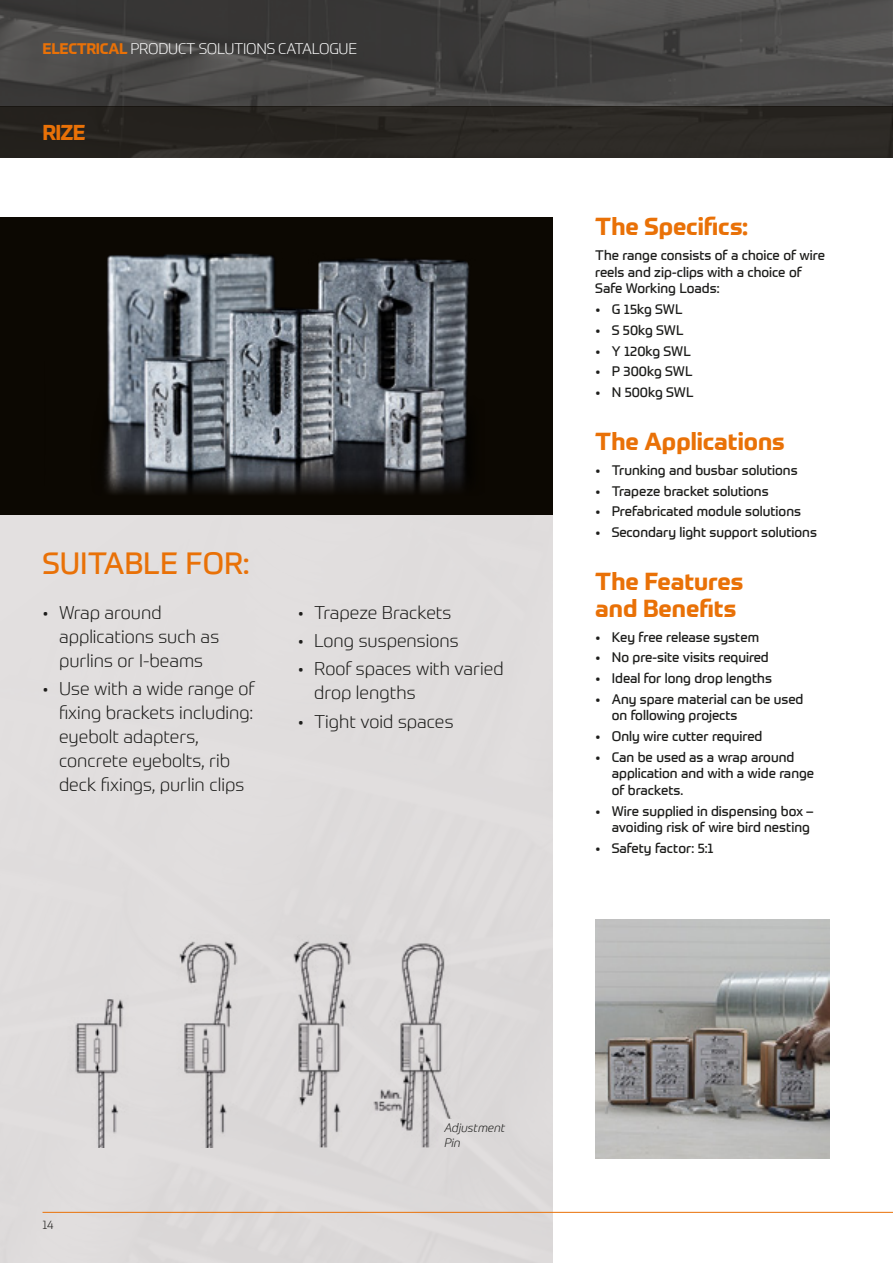
<style>
.page{position:relative;width:893px;height:1263px;background:#fff}
.page>*{position:absolute;margin:0;border:0;box-sizing:border-box;transform-origin:0 0}
.t1{font:30px "Prometo";color:#e97107}
.t2{font:700 24px/27px "Prometo";color:#e97107}
.t3{font:700 21px "Prometo";color:#e97107}
.t4{font:300 18px/24px "Prometo";color:#1d1d1b}
.t5{font:300 15px "Prometo";letter-spacing:-.02em;color:#fff}
.t6{font:13.5px/16.5px "Prometo";color:#1d1d1b}
.t7{font:italic 300 12px/15px "Prometo";color:#1d1d1b}
.t8{font:300 12px "Prometo";color:#1d1d1b}
.s1{font-weight:700;color:#e97107}
</style>
<div class="page">
<div style="left:0;top:514px;width:553px;height:749px;background:#e0dddd"></div>
<svg style="left:0;top:0;width:893px;height:106px;background:#454443"></svg>
<hr style="left:43px;top:1212px;width:850px;height:1px;background:#e97107">
<div style="left:0;top:106px;width:893px;height:51px;background:#2c2824"></div>
<div style="left:0;top:217px;width:553px;height:297px;background:#0c0802"></div>
<img style="left:105px;top:253px;width:364px;height:242px">
<img style="left:595px;top:919px;width:234px;height:239px">
<img style="left:58px;top:935px;width:444px;height:212px">
<p class="t5" style="left:43px;top:40px;width:316px"><span class="s1">ELECTRICAL</span> PRODUCT SOLUTIONS CATALOGUE</p>
<h3 class="t3" style="left:43px;top:119px;width:45px">RIZE</h3>
<h1 class="t1" style="left:43px;top:545px;width:208px">SUITABLE FOR:</h1>
<h3 class="t4" style="left:59px;top:600px;width:162px;text-indent:-17px">• Wrap around applications such as purlins or I-beams</h3>
<h3 class="t4" style="left:59px;top:677px;width:197px;text-indent:-17px">• Use with a wide range of fixing brackets including: eyebolt adapters, concrete eyebolts, rib deck fixings, purlin clips</h3>
<h3 class="t4" style="left:298px;top:600px;width:155px">• Trapeze Brackets</h3>
<h3 class="t4" style="left:298px;top:629px;width:162px">• Long suspensions</h3>
<h3 class="t4" style="left:314px;top:657px;width:191px;text-indent:-17px">• Roof spaces with varied drop lengths</h3>
<h3 class="t4" style="left:298px;top:709px;width:157px">• Tight void spaces</h3>
<h2 class="t2" style="left:595px;top:213px;width:154px">The Specifics:</h2>
<p class="t6" style="left:595px;top:247px;width:231px">The range consists of a choice of wire reels and zip-clips with a choice of<br>Safe Working Loads:</p>
<p class="t6" style="left:595px;top:301px;width:89px">• G 15kg SWL</p>
<p class="t6" style="left:595px;top:322px;width:90px">• S 50kg SWL</p>
<p class="t6" style="left:595px;top:342px;width:97px">• Y 120kg SWL</p>
<p class="t6" style="left:595px;top:363px;width:99px">• P 300kg SWL</p>
<p class="t6" style="left:595px;top:384px;width:100px">• N 500kg SWL</p>
<h2 class="t2" style="left:595px;top:428px;width:191px">The Applications</h2>
<p class="t6" style="left:595px;top:462px;width:204px">• Trunking and busbar solutions</p>
<p class="t6" style="left:595px;top:482px;width:175px">• Trapeze bracket solutions</p>
<p class="t6" style="left:595px;top:503px;width:207px">• Prefabricated module solutions</p>
<p class="t6" style="left:595px;top:524px;width:223px">• Secondary light support solutions</p>
<h2 class="t2" style="left:595px;top:567px;width:150px">The Features and Benefits</h2>
<p class="t6" style="left:595px;top:628px;width:165px">• Key free release system</p>
<p class="t6" style="left:595px;top:649px;width:175px">• No pre-site visits required</p>
<p class="t6" style="left:595px;top:670px;width:178px">• Ideal for long drop lengths</p>
<p class="t6" style="left:612px;top:691px;width:193px;text-indent:-16px">• Any spare material can be used on following projects</p>
<p class="t6" style="left:595px;top:728px;width:168px">• Only wire cutter required</p>
<p class="t6" style="left:612px;top:749px;width:204px;text-indent:-16px">• Can be used as a wrap around application and with a wide range of brackets.</p>
<p class="t6" style="left:595px;top:802px;width:220px;text-align:right">• Wire supplied in dispensing box – avoiding risk of wire bird nesting</p>
<p class="t6" style="left:595px;top:840px;width:120px">• Safety factor: 5:1</p>
<p class="t8" style="left:43px;top:1218px;width:13px">14</p>
<p class="t7" style="left:444px;top:1120px;width:62px">Adjustment<br>Pin</p>
</div>
